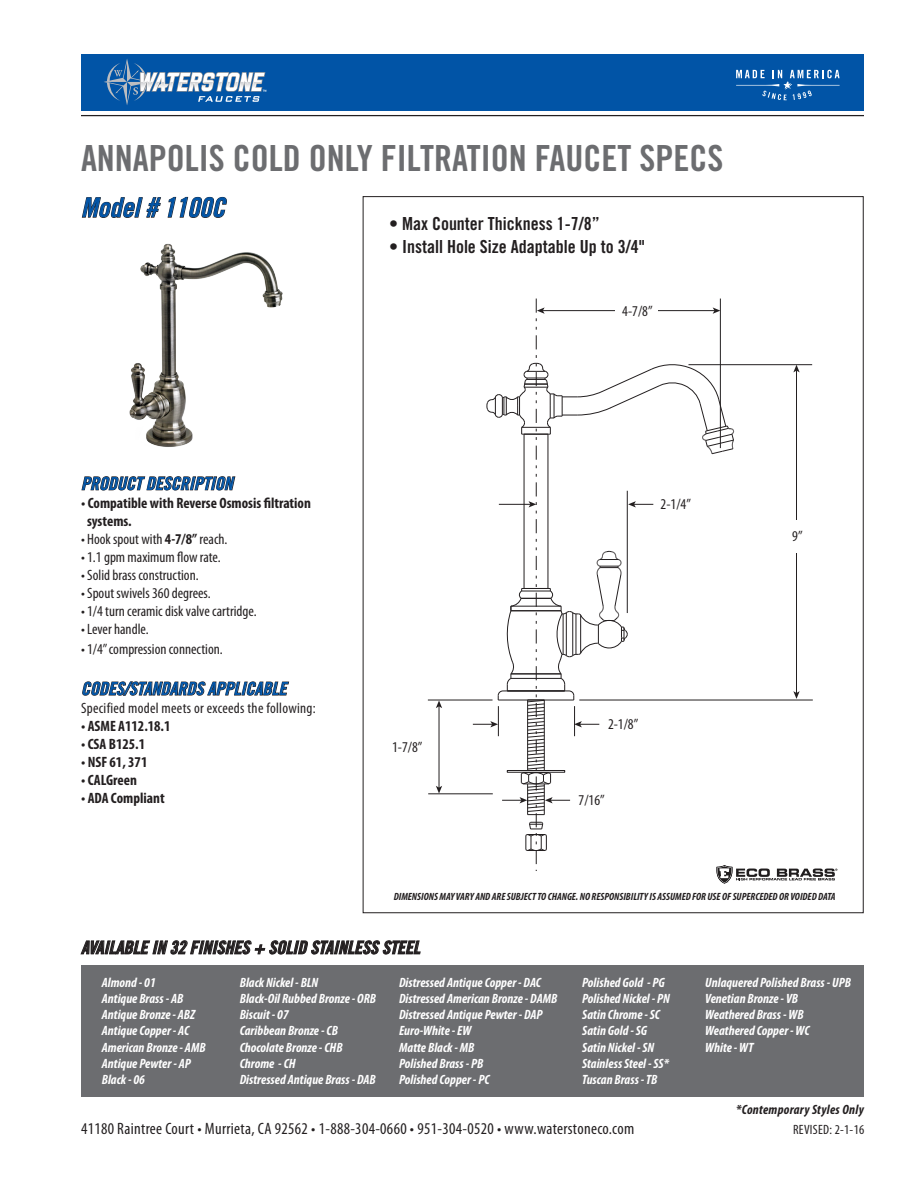
<style>
.page{position:relative;width:918px;height:1188px;background:#fff}
.page>*{position:absolute;margin:0;border:0;box-sizing:border-box;transform-origin:0 0}
.t1{font:36px "Trade Gothic Bold Cond Twenty";color:#6c6d70}
.t2{font:27px "Trade Gothic Bold Cond Twenty Obl";color:#0154a6}
.t3{font:18px "Trade Gothic Bold Cond Twenty";color:#231f20}
.t4{font:18px "Trade Gothic Bold Cond Twenty Obl";color:#0154a6}
.t5{font:18px "Trade Gothic Bold Cond Twenty Obl";color:#231f20}
.t6{font:condensed 16.5px "Myriad Pro";letter-spacing:.02em;color:#231f20}
.t7{font:condensed 15px "Myriad Pro";color:#231f20}
.t8{font:700 condensed 15px/18px "Myriad Pro";color:#231f20}
.t9{font:condensed 15px "Myriad Pro";letter-spacing:.02em;color:#231f20}
.t10{font:italic 700 condensed 13.5px/16.2px "Myriad Pro";color:#fff}
.t11{font:italic 700 condensed 13.5px "Myriad Pro";letter-spacing:.02em;color:#231f20}
.t12{font:condensed 13.5px "Myriad Pro";letter-spacing:.02em;color:#231f20}
.t13{font:italic 700 condensed 10.5px "Myriad Pro";color:#231f20}
.s1{font-weight:700}
</style>
<div class="page">
<div style="left:81px;top:966px;width:782px;height:131px;background:#6c6d70"></div>
<svg style="left:80px;top:940px;width:341px;height:15px"></svg>
<div style="left:81px;top:54px;width:783px;height:56px;background:#0154a6"></div>
<hr style="left:81px;top:115px;width:783px;height:1px;background:#231f20">
<svg style="left:104px;top:59px;width:162px;height:46px"></svg>
<svg style="left:736px;top:70px;width:104px;height:30px"></svg>
<hr style="left:428px;top:700px;width:65px;height:1px;background:#231f20">
<hr style="left:439px;top:706px;width:1px;height:82px;background:#231f20">
<svg style="left:436px;top:700px;width:6px;height:8px"></svg>
<svg style="left:436px;top:786px;width:6px;height:7px"></svg>
<hr style="left:428px;top:793px;width:65px;height:1px;background:#231f20">
<svg style="left:473px;top:299px;width:364px;height:585px"></svg>
<svg style="left:82px;top:197px;width:79px;height:21px"></svg>
<svg style="left:167px;top:197px;width:60px;height:21px"></svg>
<svg style="left:81px;top:476px;width:155px;height:15px"></svg>
<svg style="left:82px;top:681px;width:207px;height:15px"></svg>
<img style="left:129px;top:243px;width:154px;height:204px">
<p class="t1" style="left:81px;top:136px;width:644px">ANNAPOLIS COLD ONLY FILTRATION FAUCET SPECS</p>
<p class="t2" style="left:81px;top:191px;width:145px">Model # 1100C</p>
<p class="t4" style="left:81px;top:473px;width:153px">PRODUCT DESCRIPTION</p>
<p class="t8" style="left:87px;top:494px;width:225px;text-indent:-6px">• Compatible with Reverse Osmosis filtration systems.</p>
<p class="t7" style="left:81px;top:530px;width:148px">• Hook spout with <span class="s1">4-7/8”</span> reach.</p>
<p class="t7" style="left:81px;top:548px;width:141px">• 1.1 gpm maximum flow rate.</p>
<p class="t7" style="left:81px;top:566px;width:119px">• Solid brass construction.</p>
<p class="t7" style="left:81px;top:584px;width:131px">• Spout swivels 360 degrees.</p>
<p class="t7" style="left:81px;top:602px;width:177px">• 1/4 turn ceramic disk valve cartridge.</p>
<p class="t7" style="left:81px;top:620px;width:69px">• Lever handle.</p>
<p class="t7" style="left:81px;top:640px;width:143px">• 1/4” compression connection.</p>
<p class="t4" style="left:81px;top:678px;width:207px">CODES/STANDARDS APPLICABLE</p>
<p class="t9" style="left:81px;top:699px;width:236px">Specified model meets or exceeds the following:</p>
<p class="t8" style="left:81px;top:717px;width:91px">• ASME A112.18.1</p>
<p class="t8" style="left:81px;top:735px;width:66px">• CSA B125.1</p>
<p class="t8" style="left:81px;top:753px;width:68px">• NSF 61, 371</p>
<p class="t8" style="left:81px;top:771px;width:57px">• CALGreen</p>
<p class="t8" style="left:81px;top:789px;width:85px">• ADA Compliant</p>
<p class="t3" style="left:389px;top:213px;width:212px">• Max Counter Thickness 1-7/8”</p>
<p class="t3" style="left:389px;top:235px;width:257px">• Install Hole Size Adaptable Up to 3/4"</p>
<p class="t7" style="left:392px;top:738px;width:32px">1-7/8”</p>
<p class="t7" style="left:622px;top:302px;width:32px">4-7/8”</p>
<p class="t7" style="left:661px;top:495px;width:32px">2-1/4”</p>
<p class="t7" style="left:608px;top:715px;width:32px">2-1/8”</p>
<p class="t7" style="left:579px;top:791px;width:28px">7/16”</p>
<p class="t7" style="left:792px;top:527px;width:12px">9”</p>
<p class="t13" style="left:394px;top:890px;width:443px">DIMENSIONS MAY VARY AND ARE SUBJECT TO CHANGE. NO RESPONSIBILITY IS ASSUMED FOR USE OF SUPERCEDED OR VOIDED DATA</p>
<h3 class="t5" style="left:81px;top:937px;width:340px">AVAILABLE IN 32 FINISHES + SOLID STAINLESS STEEL</h3>
<p class="t10" style="left:102px;top:974px;width:106px">Almond - 01<br>Antique Brass - AB<br>Antique Bronze - ABZ<br>Antique Copper - AC<br>American Bronze - AMB<br>Antique Pewter - AP<br>Black - 06</p>
<p class="t10" style="left:240px;top:974px;width:138px">Black Nickel - BLN<br>Black-Oil Rubbed Bronze - ORB<br>Biscuit - 07<br>Caribbean Bronze - CB<br>Chocolate Bronze - CHB<br>Chrome - CH<br>Distressed Antique Brass - DAB</p>
<p class="t10" style="left:399px;top:974px;width:160px">Distressed Antique Copper - DAC<br>Distressed American Bronze - DAMB<br>Distressed Antique Pewter - DAP<br>Euro-White - EW<br>Matte Black - MB<br>Polished Brass - PB<br>Polished Copper - PC</p>
<p class="t6" style="left:81px;top:1118px;width:555px">41180 Raintree Court • Murrieta, CA 92562 • 1-888-304-0660 • 951-304-0520 • www.waterstoneco.com</p>
<p class="t12" style="left:793px;top:1121px;width:73px">REVISED: 2-1-16</p>
<p class="t10" style="left:582px;top:974px;width:89px">Polished Gold - PG<br>Polished Nickel - PN<br>Satin Chrome - SC<br>Satin Gold - SG<br>Satin Nickel - SN<br>Stainless Steel - SS*<br>Tuscan Brass - TB</p>
<p class="t10" style="left:705px;top:974px;width:147px">Unlaquered Polished Brass - UPB<br>Venetian Bronze - VB<br>Weathered Brass - WB<br>Weathered Copper - WC<br>White - WT</p>
<p class="t11" style="left:736px;top:1101px;width:129px">*Contemporary Styles Only</p>
</div>
